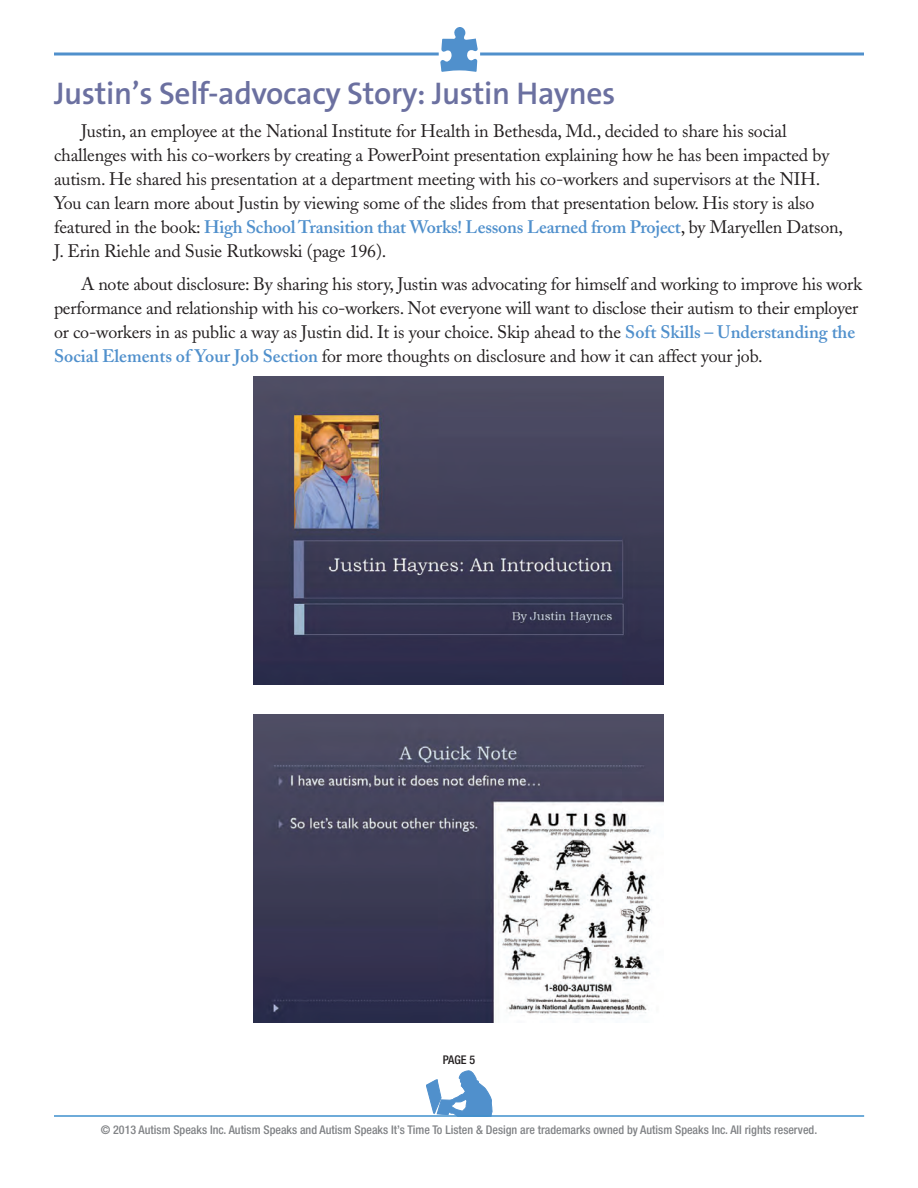
<style>
.page{position:relative;width:918px;height:1188px;background:#fff}
.page>*{position:absolute;margin:0;border:0;box-sizing:border-box;transform-origin:0 0}
.t1{font:600 31.5px "The Sans B6";letter-spacing:-.01em;color:#6b70a0}
.t2{font:18px/24px "Adobe Caslon";letter-spacing:-.01em;color:#231f20}
.t3{font:500 condensed 12px "Helvetica Neue";color:#808285}
.t4{font:500 condensed 12px "Helvetica Neue";color:#231f20}
.s1{font-weight:600;color:#5090cc}
</style>
<div class="page">
<svg style="left:440px;top:27px;width:38px;height:45px"></svg>
<svg style="left:54px;top:52px;width:385px;height:4px;background:#7babd8"></svg>
<svg style="left:480px;top:52px;width:384px;height:4px;background:#7babd8"></svg>
<svg style="left:426px;top:1071px;width:66px;height:44px"></svg>
<hr style="left:54px;top:1115px;width:810px;height:2px;background:#3f90cd">
<img style="left:253px;top:377px;width:411px;height:308px">
<img style="left:253px;top:714px;width:411px;height:308px">
<h1 class="t1" style="left:54px;top:77px;width:563px">Justin’s Self-advocacy Story: Justin Haynes</h1>
<p class="t2" style="left:54px;top:121px;width:791px;text-indent:27px">Justin, an employee at the National Institute for Health in Bethesda, Md., decided to share his social challenges with his co-workers by creating a PowerPoint presentation explaining how he has been impacted by autism. He shared his presentation at a department meeting with his co-workers and supervisors at the NIH.<br>You can learn more about Justin by viewing some of the slides from that presentation below. His story is also featured in the book: <span class="s1">High School Transition that Works! Lessons Learned from Project</span>, by Maryellen Datson, J. Erin Riehle and Susie Rutkowski (page 196).</p>
<p class="t2" style="left:54px;top:274px;width:810px;text-indent:27px">A note about disclosure: By sharing his story, Justin was advocating for himself and working to improve his work performance and relationship with his co-workers. Not everyone will want to disclose their autism to their employer or co-workers in as public a way as Justin did. It is your choice. Skip ahead to the <span class="s1">Soft Skills – Understanding the Social Elements of Your Job Section</span> for more thoughts on disclosure and how it can affect your job.</p>
<p class="t4" style="left:443px;top:1055px;width:34px">PAGE 5</p>
<p class="t3" style="left:101px;top:1125px;width:718px">© 2013 Autism Speaks Inc. Autism Speaks and Autism Speaks It’s Time To Listen &amp; Design are trademarks owned by Autism Speaks Inc. All rights reserved.</p>
</div>
